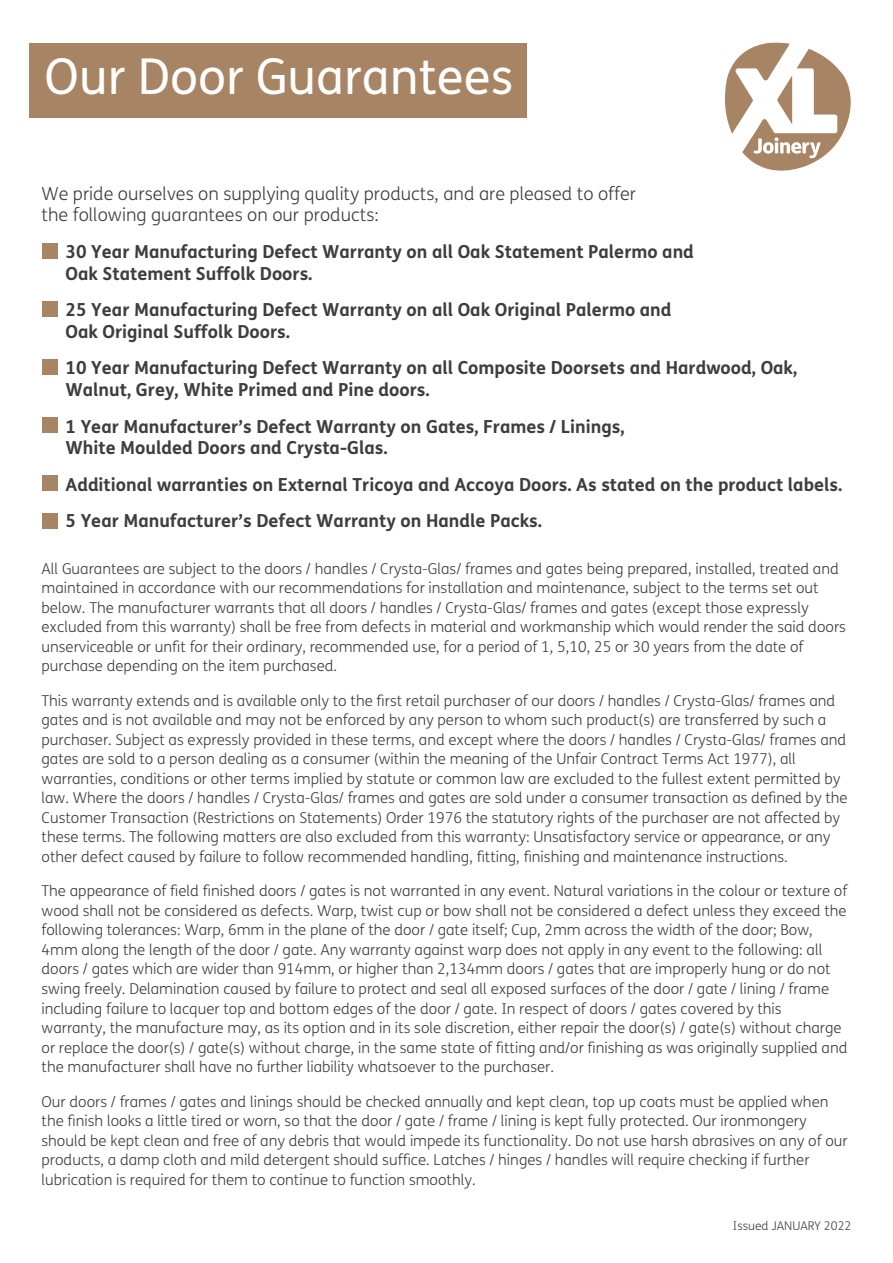
<style>
.page{position:relative;width:893px;height:1263px;background:#fff}
.page>*{position:absolute;margin:0;border:0;box-sizing:border-box;transform-origin:0 0}
.t1{font:49.35px "FS Me";color:#fff}
.t2{font:700 18px/21.6px "FS Me";color:#3e3e3f}
.t3{font:300 18px/21.6px "FS Me";color:#3e3e3f}
.t4{font:300 15px/19.5px "FS Me";color:#3e3e3f}
.t5{font:300 12px "FS Me";color:#3e3e3f}
</style>
<div class="page">
<svg style="left:725px;top:42px;width:126px;height:129px"></svg>
<div style="left:43px;top:244px;width:15px;height:15px;background:#a78463"></div>
<div style="left:43px;top:301px;width:15px;height:16px;background:#a78463"></div>
<div style="left:43px;top:359px;width:15px;height:15px;background:#a78463"></div>
<div style="left:43px;top:417px;width:15px;height:16px;background:#a78463"></div>
<div style="left:43px;top:476px;width:15px;height:15px;background:#a78463"></div>
<div style="left:43px;top:513px;width:15px;height:15px;background:#a78463"></div>
<div style="left:29px;top:43px;width:498px;height:74px;background:#a78463"></div>
<h1 class="t1" style="left:45px;top:43px;width:470px">Our Door Guarantees</h1>
<p class="t3" style="left:42px;top:182px;width:596px">We pride ourselves on supplying quality products, and are pleased to offer the following guarantees on our products:</p>
<p class="t2" style="left:65px;top:240px;width:630px">30 Year Manufacturing Defect Warranty on all Oak Statement Palermo and<br>Oak Statement Suffolk Doors.</p>
<p class="t2" style="left:65px;top:298px;width:608px">25 Year Manufacturing Defect Warranty on all Oak Original Palermo and<br>Oak Original Suffolk Doors.</p>
<p class="t2" style="left:65px;top:356px;width:733px">10 Year Manufacturing Defect Warranty on all Composite Doorsets and Hardwood, Oak,<br>Walnut, Grey, White Primed and Pine doors.</p>
<p class="t2" style="left:65px;top:414px;width:561px">1 Year Manufacturer’s Defect Warranty on Gates, Frames / Linings,<br>White Moulded Doors and Crysta-Glas.</p>
<p class="t2" style="left:65px;top:465px;width:778px;line-height:36.6px">Additional warranties on External Tricoya and Accoya Doors. As stated on the product labels.<br>5 Year Manufacturer’s Defect Warranty on Handle Packs.</p>
<p class="t4" style="left:42px;top:558px;width:806px">All Guarantees are subject to the doors / handles / Crysta-Glas/ frames and gates being prepared, installed, treated and maintained in accordance with our recommendations for installation and maintenance, subject to the terms set out below. The manufacturer warrants that all doors / handles / Crysta-Glas/ frames and gates (except those expressly excluded from this warranty) shall be free from defects in material and workmanship which would render the said doors unserviceable or unfit for their ordinary, recommended use, for a period of 1, 5,10, 25 or 30 years from the date of purchase depending on the item purchased.</p>
<p class="t4" style="left:42px;top:690px;width:808px">This warranty extends and is available only to the first retail purchaser of our doors / handles / Crysta-Glas/ frames and gates and is not available and may not be enforced by any person to whom such product(s) are transferred by such a purchaser. Subject as expressly provided in these terms, and except where the doors / handles / Crysta-Glas/ frames and gates are sold to a person dealing as a consumer (within the meaning of the Unfair Contract Terms Act 1977), all warranties, conditions or other terms implied by statute or common law are excluded to the fullest extent permitted by law. Where the doors / handles / Crysta-Glas/ frames and gates are sold under a consumer transaction as defined by the Customer Transaction (Restrictions on Statements) Order 1976 the statutory rights of the purchaser are not affected by these terms. The following matters are also excluded from this warranty: Unsatisfactory service or appearance, or any other defect caused by failure to follow recommended handling, fitting, finishing and maintenance instructions.</p>
<p class="t4" style="left:42px;top:881px;width:807px">The appearance of field finished doors / gates is not warranted in any event. Natural variations in the colour or texture of wood shall not be considered as defects. Warp, twist cup or bow shall not be considered a defect unless they exceed the following tolerances: Warp, 6mm in the plane of the door / gate itself; Cup, 2mm across the width of the door; Bow, 4mm along the length of the door / gate. Any warranty against warp does not apply in any event to the following: all doors / gates which are wider than 914mm, or higher than 2,134mm doors / gates that are improperly hung or do not swing freely. Delamination caused by failure to protect and seal all exposed surfaces of the door / gate / lining / frame including failure to lacquer top and bottom edges of the door / gate. In respect of doors / gates covered by this warranty, the manufacture may, as its option and in its sole discretion, either repair the door(s) / gate(s) without charge or replace the door(s) / gate(s) without charge, in the same state of fitting and/or finishing as was originally supplied and the manufacturer shall have no further liability whatsoever to the purchaser.</p>
<p class="t4" style="left:42px;top:1091px;width:808px">Our doors / frames / gates and linings should be checked annually and kept clean, top up coats must be applied when the finish looks a little tired or worn, so that the door / gate / frame / lining is kept fully protected. Our ironmongery should be kept clean and free of any debris that would impede its functionality. Do not use harsh abrasives on any of our products, a damp cloth and mild detergent should suffice. Latches / hinges / handles will require checking if further lubrication is required for them to continue to function smoothly.</p>
<p class="t5" style="left:733px;top:1217px;width:120px">Issued JANUARY 2022</p>
</div>
